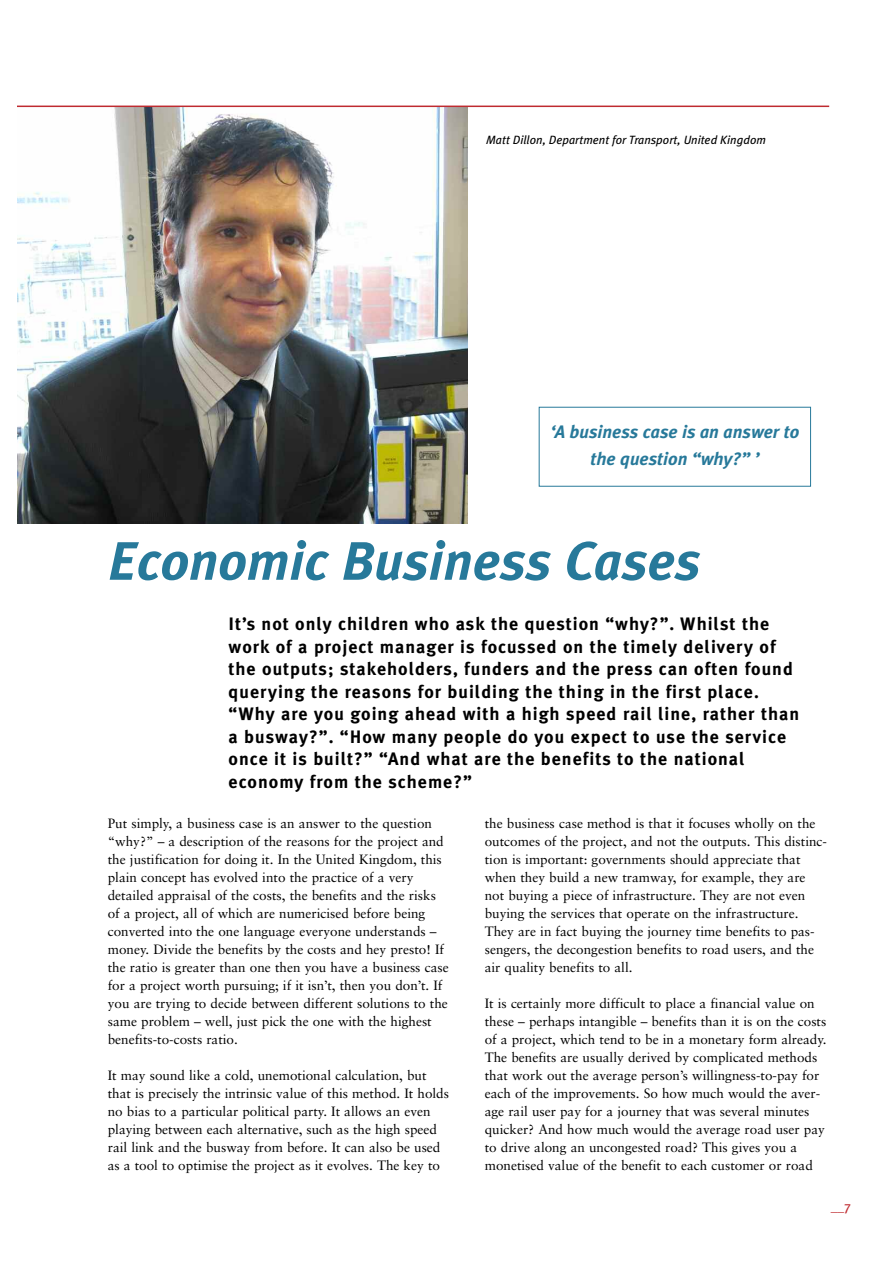
<style>
.page{position:relative;width:893px;height:1263px;background:#fff}
.page>*{position:absolute;margin:0;border:0;box-sizing:border-box;transform-origin:0 0}
.t1{font:italic 700 54px "Meta Plus";color:#27799a}
.t2{font:700 18px/22.5px "Meta Plus";letter-spacing:.055em;color:#000}
.t3{font:italic 700 18px/27px "Meta Plus";color:#27799a;text-align:center}
.t4{font:13.5px/18px "Sabon";color:#000}
.t5{font:13.5px "Meta Plus";color:#bf2b30}
.t6{font:italic 12px "Meta Plus";color:#000}
</style>
<div class="page">
<img style="left:17px;top:107px;width:451px;height:416px">
<div style="left:539px;top:407px;width:272px;height:80px;border:1px solid #27799a"></div>
<hr style="left:17px;top:106px;width:812px;height:1px;background:#bf2b30">
<p class="t6" style="left:486px;top:133px;width:281px">Matt Dillon, Department for Transport, United Kingdom</p>
<h2 class="t3" style="left:550px;top:418px;width:250px">‘A business case is an answer to the question “why?” ’</h2>
<h1 class="t1" style="left:108px;top:529px;width:594px">Economic Business Cases</h1>
<p class="t2" style="left:229px;top:613px;width:572px">It’s not only children who ask the question “why?”. Whilst the work of a project manager is focussed on the timely delivery of the outputs; stakeholders, funders and the press can often found querying the reasons for building the thing in the first place. “Why are you going ahead with a high speed rail line, rather than a busway?”. “How many people do you expect to use the service once it is built?” “And what are the benefits to the national economy from the scheme?”</p>
<p class="t4" style="left:108px;top:815px;width:342px">Put simply, a business case is an answer to the question “why?” – a description of the reasons for the project and the justification for doing it. In the United Kingdom, this plain concept has evolved into the practice of a very detailed appraisal of the costs, the benefits and the risks of a project, all of which are numericised before being converted into the one language everyone understands – money. Divide the benefits by the costs and hey presto! If the ratio is greater than one then you have a business case for a project worth pursuing; if it isn’t, then you don’t. If you are trying to decide between different solutions to the same problem – well, just pick the one with the highest benefits-to-costs ratio.</p>
<p class="t4" style="left:108px;top:1067px;width:343px">It may sound like a cold, unemotional calculation, but that is precisely the intrinsic value of this method. It holds no bias to a particular political party. It allows an even playing between each alternative, such as the high speed rail link and the busway from before. It can also be used as a tool to optimise the project as it evolves. The key to</p>
<p class="t4" style="left:485px;top:815px;width:344px">the business case method is that it focuses wholly on the outcomes of the project, and not the outputs. This distinc&shy;tion is important: governments should appreciate that when they build a new tramway, for example, they are not buying a piece of infrastructure. They are not even buying the services that operate on the infrastructure.<br>They are in fact buying the journey time benefits to pas&shy;sengers, the decongestion benefits to road users, and the air quality benefits to all.</p>
<p class="t4" style="left:485px;top:995px;width:343px">It is certainly more difficult to place a financial value on these – perhaps intangible – benefits than it is on the costs of a project, which tend to be in a monetary form already.<br>The benefits are usually derived by complicated methods that work out the average person’s willingness-to-pay for each of the improvements. So how much would the aver&shy;age rail user pay for a journey that was several minutes quicker? And how much would the average road user pay to drive along an uncongested road? This gives you a monetised value of the benefit to each customer or road</p>
<p class="t5" style="left:831px;top:1199px;width:22px">__7</p>
</div>
